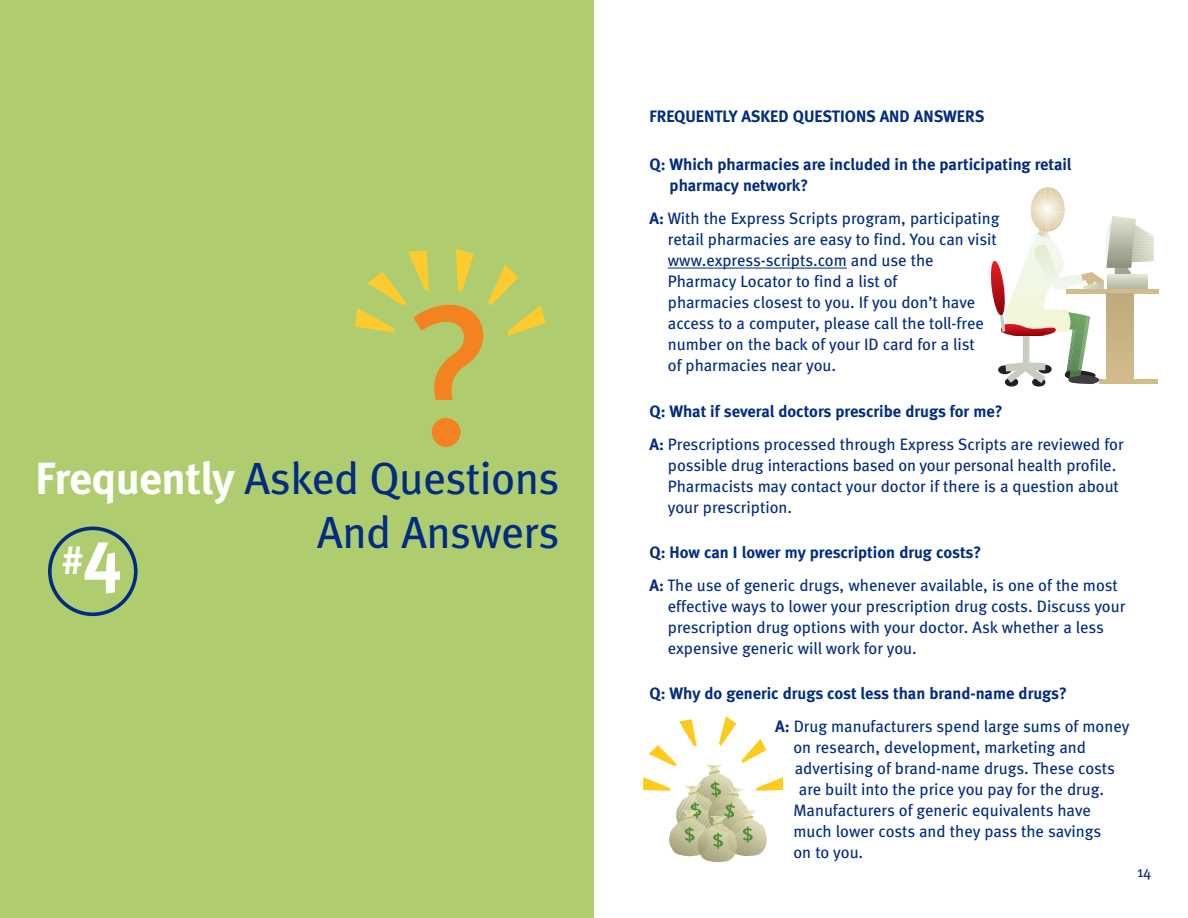
<style>
.page{position:relative;width:1188px;height:918px;background:#fff}
.page>*{position:absolute;margin:0;border:0;box-sizing:border-box;transform-origin:0 0}
.t1{font:45px/54px "Meta";letter-spacing:-.01em;color:#002c83;text-align:right}
.t2{font:700 38.85px "Meta";color:#fff}
.t3{font:16.5px/21px "Meta";color:#002c83}
.t4{font:700 16.5px/21px "Meta";color:#002c83}
.t5{font:15px "Meta";color:#002c83}
.s1{font-weight:700;color:#fff}
.s2{font-size:72px}
.s3{font-weight:700}
.s4{font-weight:400}
</style>
<div class="page">
<div style="left:0;top:0;width:594px;height:918px;background:#afcd6f"></div>
<hr style="left:668px;top:268px;width:34px;height:1px;background:#002c83">
<svg style="left:702px;top:268px;width:79px;height:1px"></svg>
<hr style="left:781px;top:268px;width:37px;height:1px;background:#002c83">
<svg style="left:818px;top:268px;width:29px;height:1px"></svg>
<svg style="left:355px;top:248px;width:191px;height:199px"></svg>
<svg style="left:48px;top:527px;width:90px;height:89px"></svg>
<hr style="left:1066px;top:289px;width:92px;height:4px;background:#d3bc8b">
<div style="left:1100px;top:379px;width:58px;height:5px;background:#d3bc8b"></div>
<svg style="left:991px;top:187px;width:163px;height:200px"></svg>
<svg style="left:643px;top:716px;width:140px;height:146px"></svg>
<h1 class="t1" style="left:35px;top:456px;width:526px"><span class="s1">Frequently</span> Asked Questions<br>And Answers</h1>
<h2 class="t2" style="left:62px;top:537px;width:61px">#<span class="s2">4</span></h2>
<p class="t4" style="left:650px;top:105px;width:336px">FREQUENTLY ASKED QUESTIONS AND ANSWERS</p>
<p class="t4" style="left:670px;top:153px;width:404px;text-indent:-20px">Q: Which pharmacies are included in the participating retail pharmacy network?</p>
<p class="t3" style="left:668px;top:209px;width:333px;text-indent:-18px"><span class="s3">A:</span> With the Express Scripts program, participating retail pharmacies are easy to find. You can visit www.express-scripts.com and use the Pharmacy Locator to find a list of<br>pharmacies closest to you. If you don’t have access to a computer, please call the toll-free number on the back of your ID card for a list<br>of pharmacies near you.</p>
<p class="t3" style="left:650px;top:397px;width:476px;line-height:33px"><span class="s3">Q: What if several doctors prescribe drugs for me?<br>A:</span> Prescriptions processed through Express Scripts are reviewed for</p>
<p class="t3" style="left:668px;top:457px;width:453px">possible drug interactions based on your personal health profile.<br>Pharmacists may contact your doctor if there is a question about your prescription.</p>
<p class="t3" style="left:650px;top:538px;width:470px;line-height:33px"><span class="s3">Q: How can I lower my prescription drug costs?<br>A:</span> The use of generic drugs, whenever available, is one of the most</p>
<p class="t3" style="left:668px;top:598px;width:459px">effective ways to lower your prescription drug costs. Discuss your prescription drug options with your doctor. Ask whether a less expensive generic will work for you.</p>
<p class="t4" style="left:775px;top:677px;width:356px;line-height:33px;text-indent:-126px">Q: Why do generic drugs cost less than brand-name drugs?<br>A: <span class="s4">Drug manufacturers spend large sums of money</span></p>
<p class="t3" style="left:794px;top:739px;width:294px">on research, development, marketing and</p>
<p class="t3" style="left:795px;top:760px;width:322px">advertising of brand-name drugs. These costs</p>
<p class="t3" style="left:799px;top:781px;width:307px">are built into the price you pay for the drug.</p>
<p class="t3" style="left:794px;top:802px;width:299px">Manufacturers of generic equivalents have</p>
<p class="t3" style="left:794px;top:823px;width:309px">much lower costs and they pass the savings</p>
<p class="t3" style="left:794px;top:844px;width:71px">on to you.</p>
<p class="t5" style="left:1137px;top:867px;width:16px">14</p>
</div>
